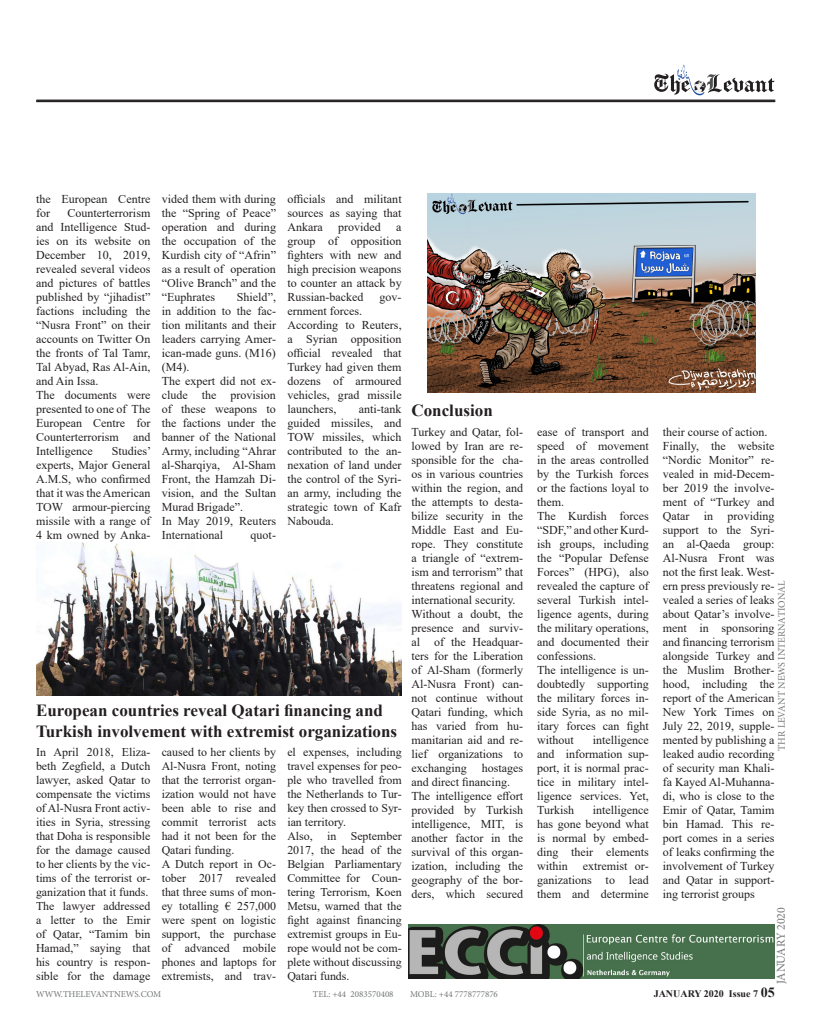
<style>
.page{position:relative;width:823px;height:1021px;background:#fff}
.page>*{position:absolute;margin:0;border:0;box-sizing:border-box;transform-origin:0 0}
.Paragraph_Style_3{font:700 17px/20.4px "Times New Roman";color:#231f20}
.t1{font:12px/14px "Times New Roman";color:#231f20;text-align:justify}
.t2{font:12px "Minion Pro";color:#737677}
.t3{font:11.9px/14px "Times New Roman";color:#231f20;text-align:justify}
.t4{font:10px "Minion Pro";color:#737677}
.Paragraph_Style_2{font:700 10px "Times New Roman";color:#231f20}
.t5{font:9px "Minion Pro";color:#737677}
.s1{font-size:14px}
</style>
<div class="page">
<hr style="left:37px;top:101px;width:738px;height:1px;background:#231f20">
<hr style="left:37px;top:100px;width:738px;height:1px;background:#231f20">
<svg style="left:654px;top:64px;width:120px;height:31px"></svg>
<hr style="left:36px;top:101px;width:738px;height:1px;background:#231f20">
<hr style="left:36px;top:100px;width:738px;height:1px;background:#231f20">
<img style="left:427px;top:193px;width:328px;height:199px">
<img style="left:36px;top:542px;width:365px;height:154px">
<img style="left:408px;top:924px;width:365px;height:54px">
<p class="t1" style="left:36px;top:191px;width:116px">the European Centre for</p>
<p class="t1" style="left:36px;top:205px;width:116px;text-indent:32px">Counterterrorism and Intelligence Stud&shy;ies on its website on December 10, 2019, revealed several videos and pictures of battles published by “jihadist” factions including the “Nusra Front” on their accounts on Twitter On the fronts of Tal Tamr, Tal Abyad, Ras Al-Ain, and Ain Issa.</p>
<p class="t1" style="left:36px;top:387px;width:116px">The documents were presented to one of The European Centre for Counterterrorism and Intelligence</p>
<p class="t1" style="left:36px;top:443px;width:117px;text-indent:76px">Studies’ experts, Major General A.M.S, who confirmed that it was the American TOW armour-piercing missile with a range of 4 km owned by Anka-</p>
<p class="t1" style="left:162px;top:191px;width:116px">vided them with during the “Spring of Peace” operation and during the occupation of the Kurdish city of “Afrin” as a result of operation “Olive Branch” and the “Euphrates</p>
<p class="t1" style="left:162px;top:289px;width:116px;text-indent:75px">Shield”, in addition to the fac&shy;tion militants and their leaders carrying Amer&shy;ican-made guns. (M16) (M4).</p>
<p class="t1" style="left:162px;top:373px;width:116px">The expert did not ex&shy;clude the provision of these weapons to the factions under the banner of the National Army, including “Ahrar al-Sharqiya, Al-Sham Front, the Hamzah Di&shy;vision, and the Sultan Murad Brigade”.</p>
<p class="t1" style="left:162px;top:513px;width:116px">In May 2019, Reuters<br>International</p>
<p class="t1" style="left:250px;top:527px;width:27px">quot-</p>
<p class="t1" style="left:287px;top:191px;width:116px">officials and militant sources as saying that Ankara</p>
<p class="t1" style="left:338px;top:219px;width:44px">provided</p>
<p class="t1" style="left:287px;top:219px;width:116px;text-indent:109px">a group of opposition fighters with new and high precision weapons to counter an attack by Russian-backed</p>
<p class="t1" style="left:379px;top:289px;width:23px">gov-</p>
<p class="t1" style="left:287px;top:303px;width:76px">ernment forces.</p>
<p class="t1" style="left:287px;top:317px;width:116px">According to Reuters, a Syrian opposition official revealed that Turkey had given them dozens of armoured vehicles, grad missile launchers,</p>
<p class="t1" style="left:287px;top:401px;width:116px;text-indent:72px">anti-tank guided missiles, and TOW missiles, which contributed to the an&shy;nexation of land under the control of the Syri&shy;an army, including the strategic town of Kafr Nabouda.</p>
<p class="Paragraph_Style_3" style="left:36px;top:699px;width:362px">European countries reveal Qatari financing and<br>Turkish involvement with extremist organizations</p>
<p class="t3" style="left:36px;top:744px;width:116px">In April 2018, Eliza&shy;beth Zegfield, a Dutch lawyer, asked Qatar to compensate the victims of Al-Nusra Front activ&shy;ities in Syria, stressing that Doha is responsible for the damage caused to her clients by the vic&shy;tims of the terrorist or&shy;ganization that it funds.</p>
<p class="t3" style="left:36px;top:898px;width:116px">The lawyer addressed a letter to the Emir of Qatar, “Tamim bin Hamad,” saying that his country is respon&shy;sible for the damage</p>
<p class="t3" style="left:287px;top:744px;width:116px">el expenses, including travel expenses for peo&shy;ple who travelled from the Netherlands to Tur&shy;key then crossed to Syr&shy;ian territory.</p>
<p class="t3" style="left:287px;top:828px;width:116px">Also, in September 2017, the head of the Belgian Parliamentary Committee for Coun&shy;tering Terrorism, Koen Metsu, warned that the fight against financing extremist groups in Eu&shy;rope would not be com&shy;plete without discussing Qatari funds.</p>
<p class="t3" style="left:162px;top:744px;width:116px">caused to her clients by Al-Nusra Front, noting that the terrorist organ&shy;ization would not have been able to rise and commit terrorist acts had it not been for the Qatari funding.</p>
<p class="t3" style="left:162px;top:856px;width:116px">A Dutch report in Oc&shy;tober 2017 revealed that three sums of mon&shy;ey totalling € 257,000 were spent on logistic support, the purchase of advanced mobile phones and laptops for extremists, and trav-</p>
<p class="Paragraph_Style_3" style="left:411px;top:400px;width:83px">Conclusion</p>
<p class="t1" style="left:411px;top:424px;width:113px">Turkey and Qatar, fol&shy;lowed by Iran are re&shy;sponsible for the cha&shy;os in various countries within the region, and the attempts to desta&shy;bilize security in the Middle East and Eu&shy;rope. They constitute a triangle of “extrem&shy;ism and terrorism” that threatens regional and international security.</p>
<p class="t1" style="left:411px;top:606px;width:113px">Without a doubt, the presence and surviv&shy;al of the Headquar&shy;ters for the Liberation of Al-Sham (formerly Al-Nusra Front) can&shy;not continue without Qatari funding, which has varied from hu&shy;manitarian aid and re&shy;lief organizations to exchanging hostages and direct financing.</p>
<p class="t1" style="left:411px;top:788px;width:113px">The intelligence effort provided by Turkish intelligence, MIT, is another factor in the survival of this organ&shy;ization, including the geography of the bor&shy;ders, which secured</p>
<p class="t5" style="left:36px;top:987px;width:127px">WWW.THELEVANTNEWS.COM</p>
<p class="t5" style="left:312px;top:987px;width:82px">TEL: +44 2083570408</p>
<p class="t5" style="left:410px;top:987px;width:89px">MOBL: +44 7778777876</p>
<p class="t1" style="left:537px;top:424px;width:113px">ease of transport and speed of movement in the areas controlled by the Turkish forces or the factions loyal to them.</p>
<p class="t1" style="left:537px;top:508px;width:113px">The Kurdish forces “SDF,” and other Kurd&shy;ish groups, including the “Popular Defense Forces” (HPG), also revealed the capture of several Turkish intel&shy;ligence agents, during the military operations, and documented their confessions.</p>
<p class="t1" style="left:537px;top:662px;width:113px">The intelligence is un&shy;doubtedly supporting the military forces in&shy;side Syria, as no mil&shy;itary forces can fight without</p>
<p class="t1" style="left:537px;top:732px;width:113px;text-indent:55px">intelligence and information sup&shy;port, it is normal prac&shy;tice in military intel&shy;ligence services. Yet, Turkish</p>
<p class="t1" style="left:537px;top:802px;width:113px;text-indent:55px">intelligence has gone beyond what is normal by embed&shy;ding their elements within extremist or&shy;ganizations to lead them and determine</p>
<p class="t1" style="left:662px;top:424px;width:106px">their course of action.</p>
<p class="t1" style="left:662px;top:438px;width:113px">Finally, the website “Nordic Monitor” re&shy;vealed in mid-Decem&shy;ber 2019 the involve&shy;ment of “Turkey and Qatar in providing support to the Syri&shy;an al-Qaeda group:<br>Al-Nusra Front was not the first leak. West&shy;ern press previously re&shy;vealed a series of leaks about Qatar’s involve&shy;ment in sponsoring and financing terrorism alongside Turkey and the Muslim Brother&shy;hood, including the report of the American New York Times on July 22, 2019, supple&shy;mented by publishing a leaked audio recording of security man Khali&shy;fa Kayed Al-Muhanna&shy;di, who is close to the Emir of Qatar, Tamim bin Hamad. This re&shy;port comes in a series of leaks confirming the involvement of Turkey and Qatar in support&shy;ing terrorist groups</p>
<p class="t4" style="left:774px;top:750px;width:171px;rotate:-90deg">THR LEVANT NEWS INTERNATIONAL</p>
<p class="t2" style="left:772px;top:984px;width:79px;rotate:-90deg">JANUARY 2020</p>
<p class="Paragraph_Style_2" style="left:653px;top:986px;width:122px">JANUARY 2020 Issue 7 <span class="s1">05</span></p>
</div>
